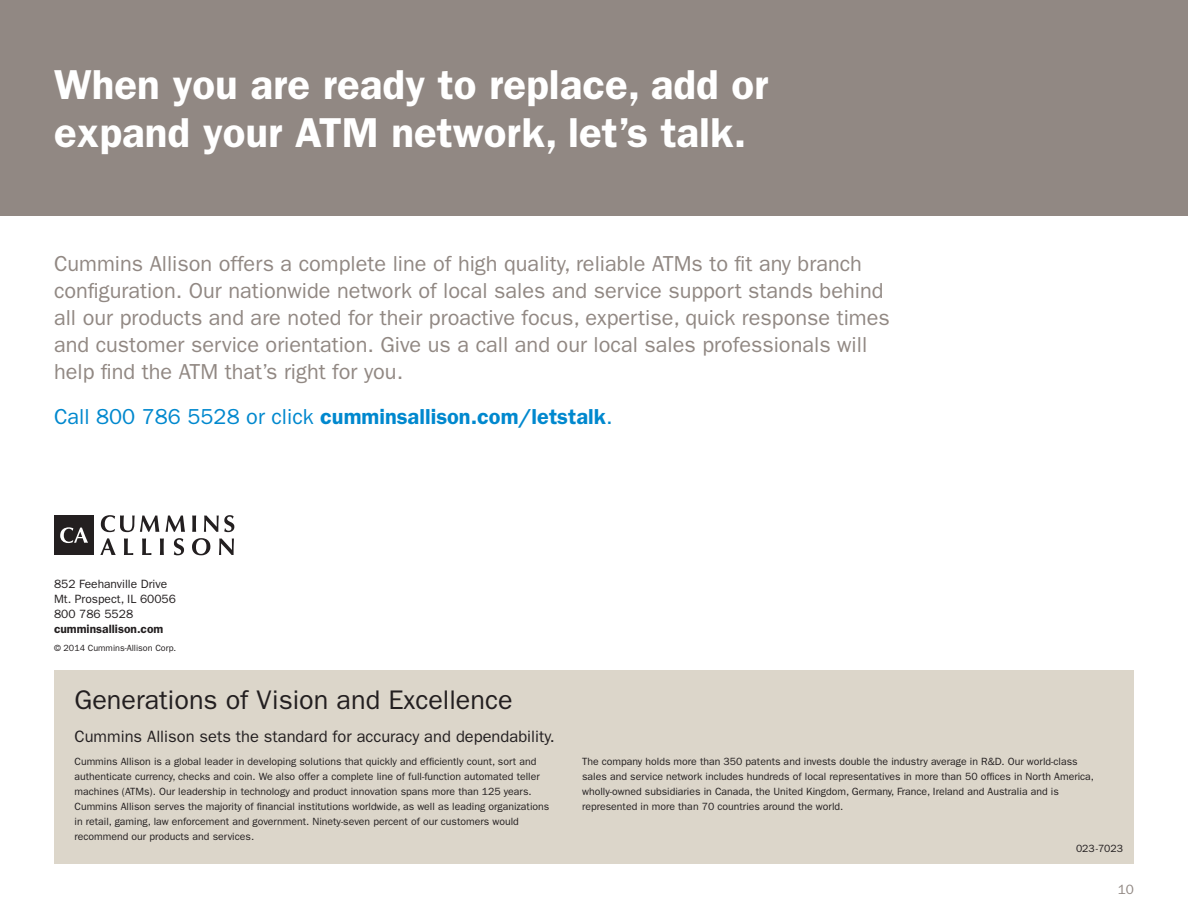
<style>
.page{position:relative;width:1188px;height:918px;background:#fff}
.page>*{position:absolute;margin:0;border:0;box-sizing:border-box;transform-origin:0 0}
.t1{font:600 42px "ITC Franklin Gothic Std";color:#fff}
.t2{font:27px "ITC Franklin Gothic Std";color:#231f20}
.t3{font:21.75px/27px "ITC Franklin Gothic Std";color:#918883}
.t4{font:600 21.75px "ITC Franklin Gothic Std";color:#0088ce}
.t5{font:16.5px "ITC Franklin Gothic Std";color:#231f20}
.t6{font:13.5px "ITC Franklin Gothic Std";color:#918883}
.t7{font:12px "ITC Franklin Gothic Std";color:#231f20}
.t8{font:600 12px "ITC Franklin Gothic Std";color:#231f20}
.t9{font:10.5px/15px "ITC Franklin Gothic Std";color:#231f20}
.t10{font:9px "ITC Franklin Gothic Std";color:#231f20}
.s1{font-weight:400}
</style>
<div class="page">
<div style="left:0;top:0;width:1188px;height:216px;background:#918883"></div>
<svg style="left:101px;top:515px;width:58px;height:17px"></svg>
<svg style="left:165px;top:515px;width:20px;height:17px"></svg>
<svg style="left:192px;top:515px;width:4px;height:17px"></svg>
<svg style="left:204px;top:515px;width:30px;height:17px"></svg>
<svg style="left:100px;top:538px;width:16px;height:17px"></svg>
<svg style="left:124px;top:538px;width:9px;height:17px"></svg>
<svg style="left:142px;top:538px;width:9px;height:17px"></svg>
<svg style="left:160px;top:538px;width:4px;height:17px"></svg>
<svg style="left:174px;top:538px;width:10px;height:17px"></svg>
<svg style="left:192px;top:538px;width:18px;height:17px"></svg>
<svg style="left:219px;top:538px;width:15px;height:17px"></svg>
<div style="left:54px;top:515px;width:39px;height:40px;background:#231f20"></div>
<svg style="left:60px;top:527px;width:28px;height:16px"></svg>
<div style="left:54px;top:671px;width:1080px;height:193px;background:#dcd6ca"></div>
<p class="t1" style="left:54px;top:60px;width:716px">When you are ready to replace, add or</p>
<p class="t1" style="left:54px;top:108px;width:694px">expand your ATM network, let’s talk.</p>
<p class="t3" style="left:54px;top:251px;width:837px">Cummins Allison offers a complete line of high quality, reliable ATMs to fit any branch configuration. Our nationwide network of local sales and service support stands behind all our products and are noted for their proactive focus, expertise, quick response times and customer service orientation. Give us a call and our local sales professionals will help find the ATM that’s right for you.</p>
<p class="t4" style="left:54px;top:404px;width:560px"><span class="s1">Call 800 786 5528 or click</span> cumminsallison.com/letstalk<span class="s1">.</span></p>
<p class="t7" style="left:54px;top:577px;width:115px">852 Feehanville Drive</p>
<p class="t7" style="left:54px;top:592px;width:124px">Mt. Prospect, IL 60056</p>
<p class="t7" style="left:54px;top:607px;width:81px">800 786 5528</p>
<p class="t8" style="left:54px;top:621px;width:111px">cumminsallison.com</p>
<p class="t10" style="left:54px;top:642px;width:124px">© 2014 Cummins-Allison Corp.</p>
<p class="t2" style="left:75px;top:684px;width:440px">Generations of Vision and Excellence</p>
<p class="t5" style="left:75px;top:727px;width:482px">Cummins Allison sets the standard for accuracy and dependability.</p>
<p class="t9" style="left:75px;top:754px;width:476px">Cummins Allison is a global leader in developing solutions that quickly and efficiently count, sort and authenticate currency, checks and coin. We also offer a complete line of full-function automated teller machines (ATMs). Our leadership in technology and product innovation spans more than 125 years.<br>Cummins Allison serves the majority of financial institutions worldwide, as well as leading organizations</p>
<p class="t9" style="left:75px;top:814px;width:446px">in retail, gaming, law enforcement and government. Ninety-seven percent of our customers would recommend our products and services.</p>
<p class="t9" style="left:582px;top:754px;width:513px">The company holds more than 350 patents and invests double the industry average in R&amp;D. Our world-class sales and service network includes hundreds of local representatives in more than 50 offices in North America, wholly-owned subsidiaries in Canada, the United Kingdom, Germany, France, Ireland and Australia and is represented in more than 70 countries around the world.</p>
<p class="t9" style="left:1076px;top:841px;width:49px">023-7023</p>
<p class="t6" style="left:1118px;top:881px;width:18px">10</p>
</div>
